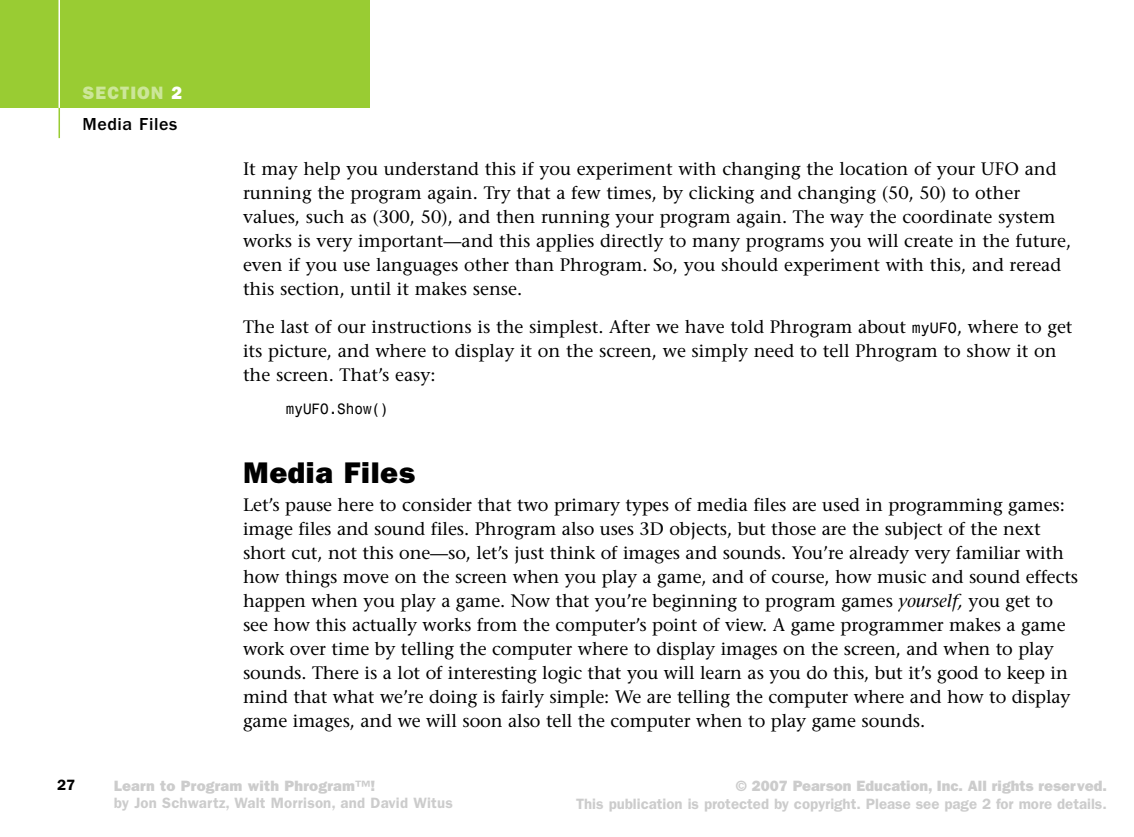
<style>
.page{position:relative;width:1134px;height:837px;background:#fff}
.page>*{position:absolute;margin:0;border:0;box-sizing:border-box;transform-origin:0 0}
.t1{font:800 30px "Franklin Gothic";letter-spacing:.02em;color:#000}
.t2{font:18px/24px "Stone Serif";letter-spacing:-.005em;color:#000}
.t3{font:500 18px/30.6px "Franklin Gothic";letter-spacing:.03em;color:#000}
.t4{font:600 15px "Franklin Gothic";color:#ccc}
.t5{font:800 15px "Franklin Gothic";color:#ccc}
.t6{font:15px "Mono";color:#000;scale:.95 1}
.t7{font:600 15px "Franklin Gothic";color:#000}
.s1{font-weight:800;color:#cce699}
.s2{font-weight:800;color:#fff}
.s3{font-family:"Mono";font-size:15px}
.s4{font-style:italic}
</style>
<div class="page">
<hr style="left:59px;top:2px;width:1px;height:136px;background:#9c3">
<div style="left:0;top:0;width:369px;height:108px;background:#9c3"></div>
<hr style="left:58px;top:0;width:2px;height:108px;background:#fff">
<p class="t3" style="left:82px;top:79px;width:101px"><span class="s1">SECTION</span> <span class="s2">2<br></span>Media Files</p>
<p class="t2" style="left:243px;top:159px;width:830px">It may help you understand this if you experiment with changing the location of your UFO and running the program again. Try that a few times, by clicking and changing (50, 50) to other values, such as (300, 50), and then running your program again. The way the coordinate system works is very important—and this applies directly to many programs you will create in the future, even if you use languages other than Phrogram. So, you should experiment with this, and reread this section, until it makes sense.</p>
<p class="t2" style="left:243px;top:316px;width:831px">The last of our instructions is the simplest. After we have told Phrogram about <span class="s3">myUFO</span>, where to get its picture, and where to display it on the screen, we simply need to tell Phrogram to show it on the screen. That’s easy:</p>
<p class="t6" style="left:286px;top:403px;width:110px">myUFO.Show()</p>
<h1 class="t1" style="left:243px;top:462px;width:173px">Media Files</h1>
<p class="t2" style="left:243px;top:495px;width:837px">Let’s pause here to consider that two primary types of media files are used in programming games: image files and sound files. Phrogram also uses 3D objects, but those are the subject of the next short cut, not this one—so, let’s just think of images and sounds. You’re already very familiar with how things move on the screen when you play a game, and of course, how music and sound effects happen when you play a game. Now that you’re beginning to program games <span class="s4">yourself,</span> you get to see how this actually works from the computer’s point of view. A game programmer makes a game work over time by telling the computer where to display images on the screen, and when to play sounds. There is a lot of interesting logic that you will learn as you do this, but it’s good to keep in mind that what we’re doing is fairly simple: We are telling the computer where and how to display game images, and we will soon also tell the computer when to play game sounds.</p>
<p class="t7" style="left:57px;top:780px;width:19px">27</p>
<p class="t5" style="left:736px;top:781px;width:373px">© 2007 Pearson Education, Inc. All rights reserved.</p>
<p class="t4" style="left:576px;top:799px;width:532px">This publication is protected by copyright. Please see page 2 for more details.</p>
<p class="t5" style="left:114px;top:781px;width:263px">Learn to Program with Phrogram™!</p>
<p class="t4" style="left:114px;top:797px;width:340px">by Jon Schwartz, Walt Morrison, and David Witus</p>
</div>
